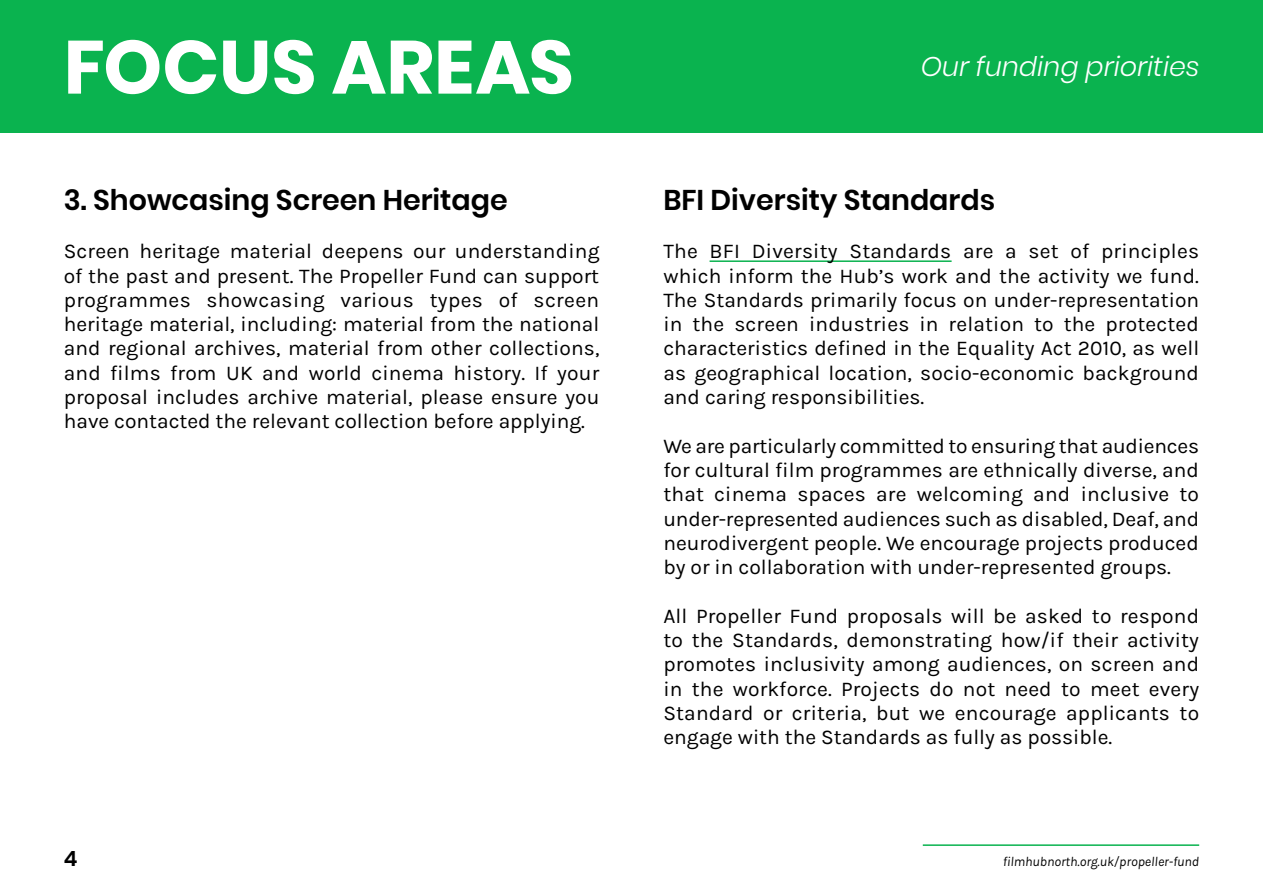
<style>
.page{position:relative;width:1263px;height:893px;background:#fff}
.page>*{position:absolute;margin:0;border:0;box-sizing:border-box;transform-origin:0 0}
.Page_Header{font:700 75px "Poppins";color:#fff}
.Section_Header{font:600 28.5px "Poppins";color:#000}
.Page_Sub-Header{font:italic 300 27px "Poppins";color:#fff}
.Body_Text{font:21px/24.3px "Karla";color:#000;text-align:justify}
.Page_Numbers{font:600 21px "Poppins";color:#000}
.Footer_URL{font:italic 13.5px "Karla";color:#000}
</style>
<div class="page">
<div style="left:0;top:0;width:1263px;height:133px;background:#0ab34f"></div>
<hr style="left:709px;top:260px;width:242px;height:2px;background:#0ab24f">
<hr style="left:923px;top:844px;width:276px;height:2px;background:#0ab34f">
<p class="Page_Header" style="left:64px;top:24px;width:512px">FOCUS AREAS</p>
<p class="Section_Header" style="left:64px;top:183px;width:445px">3. Showcasing Screen Heritage</p>
<p class="Body_Text" style="left:64px;top:238px;width:537px">Screen heritage material deepens our understanding of the past and present. The Propeller Fund can support programmes showcasing various types of screen heritage material, including: material from the national and regional archives, material from other collections, and films from UK and world cinema history. If your proposal includes archive material, please ensure you have contacted the relevant collection before applying.</p>
<p class="Page_Numbers" style="left:64px;top:846px;width:15px">4</p>
<p class="Page_Sub-Header" style="left:921px;top:51px;width:280px">Our funding priorities</p>
<p class="Section_Header" style="left:663px;top:183px;width:333px">BFI Diversity Standards</p>
<p class="Body_Text" style="left:663px;top:238px;width:537px">The BFI Diversity Standards are a set of principles which inform the Hub’s work and the activity we fund.<br>The Standards primarily focus on under-representation in the screen industries in relation to the protected characteristics defined in the Equality Act 2010, as well as geographical location, socio-economic background and caring responsibilities.</p>
<p class="Body_Text" style="left:663px;top:433px;width:537px">We are particularly committed to ensuring that audiences for cultural film programmes are ethnically diverse, and that cinema spaces are welcoming and inclusive to under-represented audiences such as disabled, Deaf, and neurodivergent people. We encourage projects produced by or in collaboration with under-represented groups.</p>
<p class="Body_Text" style="left:663px;top:603px;width:537px">All Propeller Fund proposals will be asked to respond to the Standards, demonstrating how/if their activity promotes inclusivity among audiences, on screen and in the workforce. Projects do not need to meet every Standard or criteria, but we encourage applicants to engage with the Standards as fully as possible.</p>
<p class="Footer_URL" style="left:1003px;top:852px;width:198px">filmhubnorth.org.uk/propeller-fund</p>
</div>
